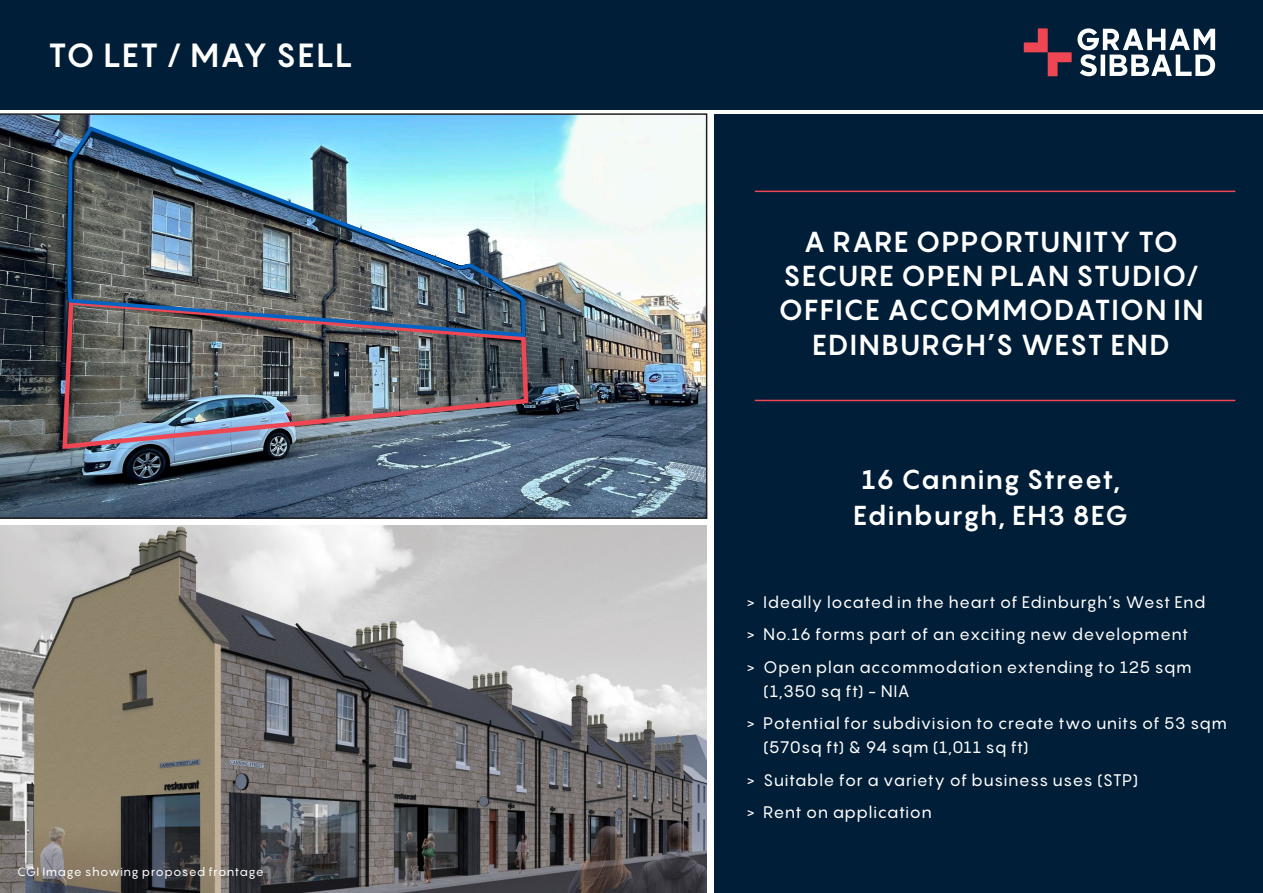
<style>
.page{position:relative;width:1263px;height:893px;background:#fff}
.page>*{position:absolute;margin:0;border:0;box-sizing:border-box;transform-origin:0 0}
.Main_header{font:700 33px "Pangram";color:#fff}
.Main_header-2{font:700 28.5px/34.2px "Pangram";letter-spacing:.025em;color:#fff;text-align:center}
.Paragraph_Style_1{font:700 27px "Pangram";letter-spacing:.015em;color:#fff}
.t1{font:16.5px/24px "Pangram";letter-spacing:.02em;color:#fff}
.text{font:12px "Pangram";letter-spacing:.035em;color:#fff}
</style>
<div class="page">
<div style="left:0;top:0;width:1263px;height:109px;background:#001e37"></div>
<img style="left:0;top:525px;width:707px;height:368px">
<img style="left:0;top:113px;width:707px;height:406px">
<svg style="left:1077px;top:28px;width:138px;height:48px"></svg>
<svg style="left:1024px;top:28px;width:47px;height:48px"></svg>
<div style="left:714px;top:114px;width:549px;height:779px;background:#001e37"></div>
<hr style="left:755px;top:400px;width:480px;height:1px;background:#ef4654">
<hr style="left:755px;top:191px;width:480px;height:1px;background:#ef4654">
<img style="left:64px;top:124px;width:463px;height:769px">
<p class="Main_header" style="left:48px;top:34px;width:307px">TO LET / MAY SELL</p>
<p class="text" style="left:17px;top:864px;width:248px">CGI Image showing proposed frontage</p>
<p class="Main_header-2" style="left:778px;top:224px;width:427px">A RARE OPPORTUNITY TO<br>SECURE OPEN PLAN STUDIO/<br>OFFICE ACCOMMODATION IN<br>EDINBURGH’S WEST END</p>
<p class="Paragraph_Style_1" style="left:861px;top:462px;width:261px">16 Canning Street,</p>
<p class="Paragraph_Style_1" style="left:853px;top:498px;width:277px">Edinburgh, EH3 8EG</p>
<p class="t1" style="left:746px;top:589px;width:460px">&gt; Ideally located in the heart of Edinburgh’s West End</p>
<p class="t1" style="left:746px;top:622px;width:443px">&gt; No.16 forms part of an exciting new development</p>
<p class="t1" style="left:763px;top:654px;width:430px;text-indent:-17px">&gt; Open plan accommodation extending to 125 sqm (1,350 sq ft) - NIA</p>
<p class="t1" style="left:763px;top:711px;width:465px;text-indent:-17px">&gt; Potential for subdivision to create two units of 53 sqm (570sq ft) &amp; 94 sqm (1,011 sq ft)</p>
<p class="t1" style="left:746px;top:767px;width:393px">&gt; Suitable for a variety of business uses (STP)</p>
<p class="t1" style="left:746px;top:800px;width:187px">&gt; Rent on application</p>
</div>
